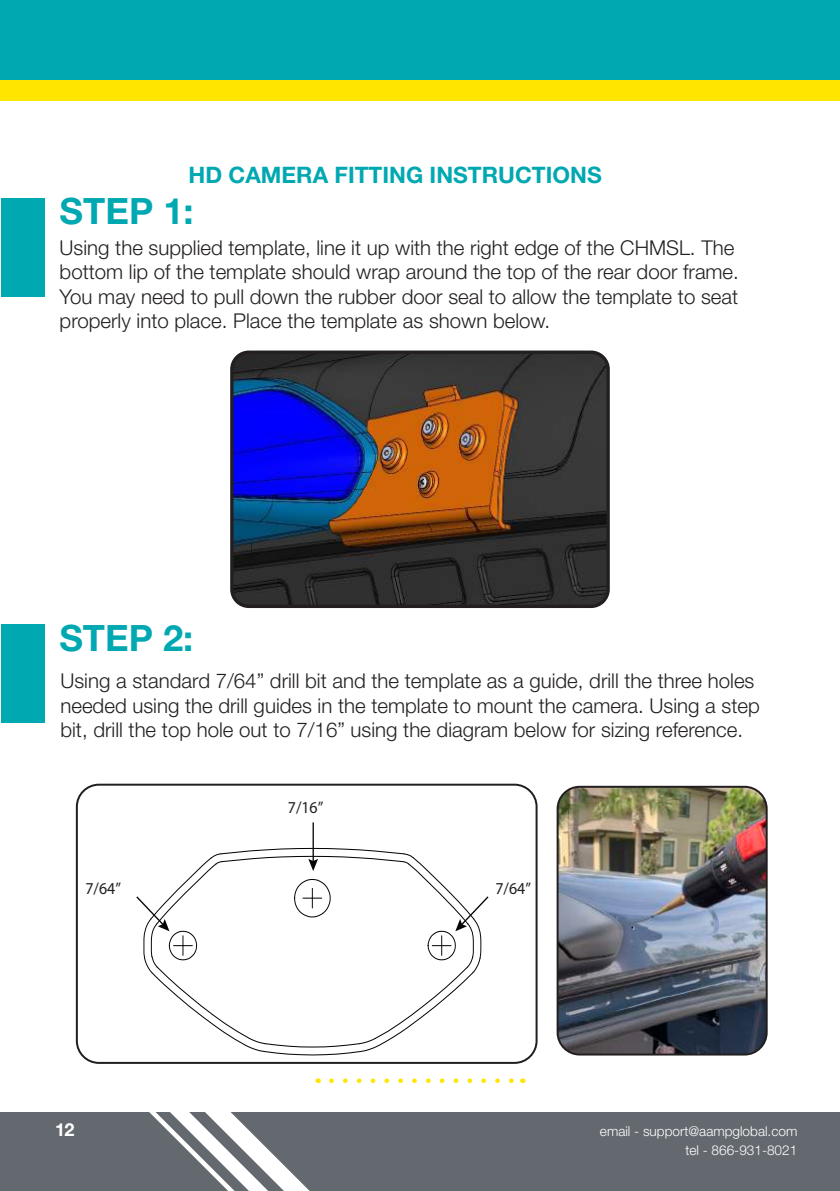
<style>
.page{position:relative;width:840px;height:1191px;background:#fff}
.page>*{position:absolute;margin:0;border:0;box-sizing:border-box;transform-origin:0 0}
.t1{font:700 36.4px "Helvetica Neue LT Pro";color:#00a8b1}
.t2{font:700 22.8px "Helvetica Neue LT Pro";color:#00a8b1}
.t3{font:300 20.4px/24.6px "Helvetica Neue LT Pro";color:#231f20}
.t4{font:700 18px "Helvetica Neue LT Pro";color:#fff}
.t5{font:italic 900 expanded 16.8px "Helvetica Neue";color:#231f20;scale:.95 1}
.t6{font:300 13.6px/18.2px "Helvetica Neue LT Pro";color:#fff;text-align:right}
</style>
<div class="page">
<div style="left:0;top:2px;width:839px;height:99px;background:#ffe601"></div>
<div style="left:0;top:0;width:839px;height:80px;background:#00a8b1"></div>
<div style="left:0;top:1111px;width:839px;height:80px;background:#64686f"></div>
<hr style="left:312px;top:822px;width:2px;height:40px;background:#050504">
<div style="left:76px;top:783px;width:461px;height:281px;border:2px solid #231f20;border-radius:22px"></div>
<img style="left:559px;top:787px;width:207px;height:267px">
<div style="left:556px;top:786px;width:211px;height:269px;border:2px solid #231f20;border-radius:22px"></div>
<img style="left:234px;top:354px;width:373px;height:251px">
<div style="left:230px;top:350px;width:379px;height:258px;border:3px solid #231f20;border-radius:17px"></div>
<div style="left:1px;top:624px;width:44px;height:98px;background:#00a8b1"></div>
<div style="left:1px;top:198px;width:44px;height:99px;background:#00a8b1"></div>
<svg style="left:89px;top:847px;width:426px;height:344px"></svg>
<p class="t2" style="left:188px;top:161px;width:414px">HD CAMERA FITTING INSTRUCTIONS</p>
<h1 class="t1" style="left:60px;top:189px;width:135px">STEP 1:</h1>
<p class="t3" style="left:60px;top:235px;width:680px">Using the supplied template, line it up with the right edge of the CHMSL. The bottom lip of the template should wrap around the top of the rear door frame.<br>You may need to pull down the rubber door seal to allow the template to seat properly into place. Place the template as shown below.</p>
<h1 class="t1" style="left:59px;top:615px;width:135px">STEP 2:</h1>
<p class="t3" style="left:60px;top:668px;width:700px">Using a standard 7/64” drill bit and the template as a guide, drill the three holes needed using the drill guides in the template to mount the camera. Using a step bit, drill the top hole out to 7/16” using the diagram below for sizing reference.</p>
<p class="t5" style="left:288px;top:797px;width:39px">7/16”</p>
<p class="t5" style="left:85px;top:878px;width:39px">7/64”</p>
<p class="t5" style="left:495px;top:878px;width:39px">7/64”</p>
<p class="t4" style="left:55px;top:1118px;width:21px">12</p>
<p class="t6" style="left:599px;top:1122px;width:199px">email - support@aampglobal.com tel - 866-931-8021</p>
</div>
